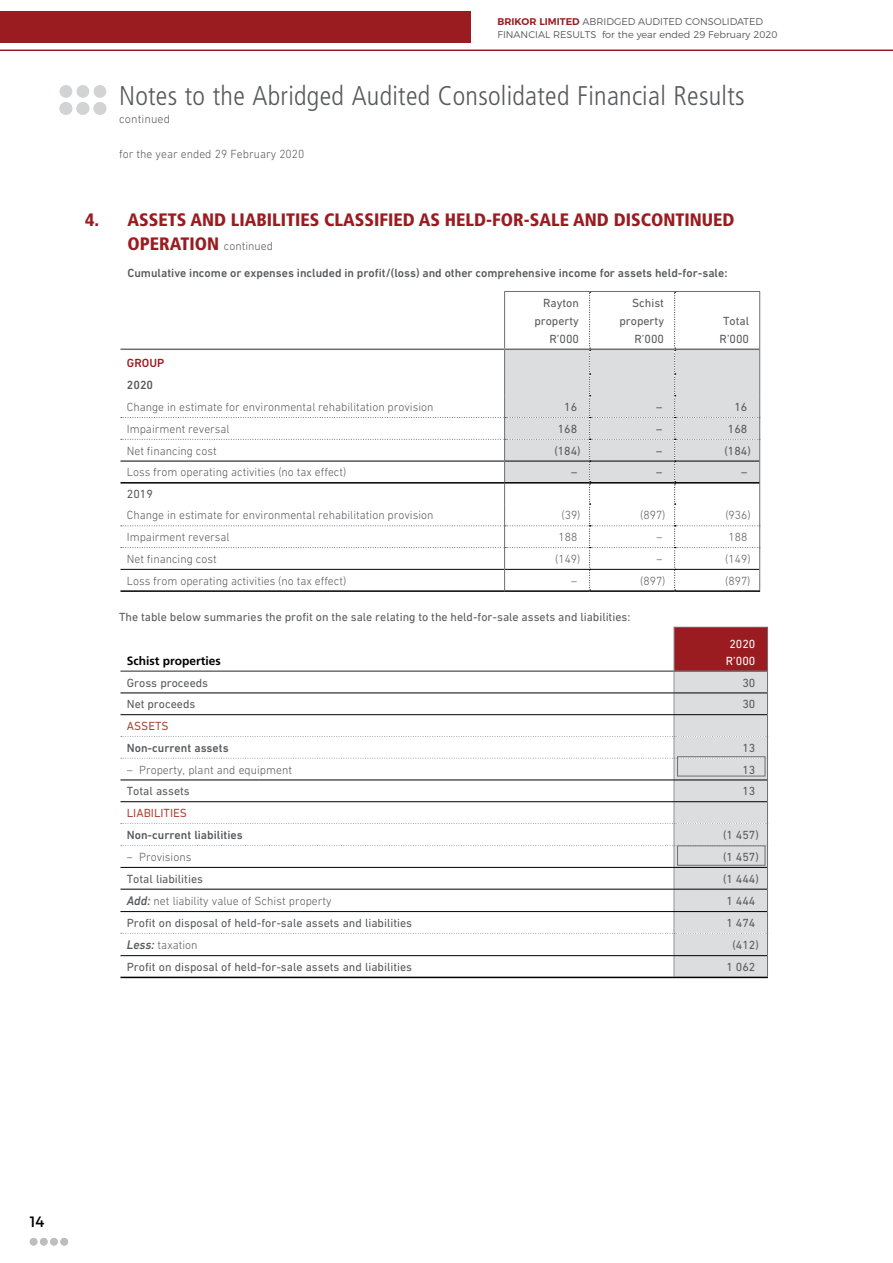
<style>
.page{position:relative;width:893px;height:1263px;background:#fff}
.page>*{position:absolute;margin:0;border:0;box-sizing:border-box;transform-origin:0 0}
.t1{font:300 condensed 27px "Frutiger";letter-spacing:.01em;color:#58595b}
.t2{font:900 condensed 18px/24px "Frutiger";color:#9b1c20}
.t3{font:15px "Montserrat";color:#000}
.t4{font:300 12px "DIN Next LT Pro";color:#58595b}
.t5{font:12px/18px "DIN Next LT Pro";color:#58595b;text-align:right}
.t6{font:500 12px "DIN Next LT Pro";color:#58595b}
.t7{font:12px "DIN Next LT Pro";color:#ab4938}
.t8{font:700 12px "Frutiger";color:#000}
.t9{font:12px/16.5px "DIN Next LT Pro";color:#fff}
.t10{font:500 12px "DIN Next LT Pro";color:#9b1c20}
.t11{font:300 9.75px/13.5px "Montserrat";color:#58595b}
.s1{font-weight:600;color:#9b1c20}
.s2{font-family:"DIN Next LT Pro";font-weight:300;font-stretch:normal;font-size:12px;color:#58595b}
.s3{font-weight:500;font-style:italic;font-size:12.75px}
</style>
<div class="page">
<div style="left:30px;top:1238px;width:7px;height:7px;background:#bcbec0;border-radius:50%"></div>
<div style="left:40px;top:1238px;width:8px;height:7px;background:#bcbec0;border-radius:50%"></div>
<div style="left:50px;top:1238px;width:8px;height:7px;background:#bcbec0;border-radius:50%"></div>
<div style="left:60px;top:1238px;width:8px;height:7px;background:#bcbec0;border-radius:50%"></div>
<div style="left:0;top:11px;width:471px;height:32px;background:#9b1c20"></div>
<hr style="left:0;top:50px;width:893px;height:1px;background:#9b1c20">
<hr style="left:120px;top:461px;width:384px;height:1px;background:#000">
<hr style="left:120px;top:569px;width:384px;height:1px;background:#000">
<hr style="left:120px;top:590px;width:385px;height:2px;background:#000">
<hr style="left:504px;top:291px;width:86px;height:1px;background:#6d6e71">
<hr style="left:590px;top:291px;width:85px;height:1px;background:#6d6e71">
<hr style="left:675px;top:291px;width:85px;height:1px;background:#6d6e71">
<svg style="left:121px;top:292px;width:639px;height:299px"></svg>
<hr style="left:120px;top:482px;width:385px;height:2px;background:#000">
<hr style="left:505px;top:482px;width:85px;height:2px;background:#000">
<hr style="left:590px;top:482px;width:85px;height:2px;background:#000">
<hr style="left:675px;top:482px;width:84px;height:2px;background:#000">
<hr style="left:505px;top:590px;width:85px;height:2px;background:#000">
<hr style="left:590px;top:590px;width:85px;height:2px;background:#000">
<hr style="left:675px;top:590px;width:85px;height:2px;background:#000">
<hr style="left:120px;top:348px;width:385px;height:2px;background:#6d6e71">
<hr style="left:505px;top:348px;width:85px;height:2px;background:#6d6e71">
<hr style="left:590px;top:348px;width:85px;height:2px;background:#6d6e71">
<hr style="left:675px;top:348px;width:84px;height:2px;background:#6d6e71">
<div style="left:674px;top:627px;width:93px;height:44px;background:#9b1c20"></div>
<hr style="left:674px;top:628px;width:1px;height:42px;background:#939598">
<hr style="left:674px;top:627px;width:94px;height:1px;background:#6d6e71">
<hr style="left:120px;top:779px;width:554px;height:1px;background:#000">
<hr style="left:120px;top:867px;width:554px;height:1px;background:#000">
<hr style="left:120px;top:955px;width:554px;height:1px;background:#000">
<hr style="left:120px;top:977px;width:554px;height:1px;background:#000">
<hr style="left:674px;top:977px;width:94px;height:1px;background:#000">
<hr style="left:120px;top:692px;width:554px;height:1px;background:#000">
<hr style="left:120px;top:911px;width:554px;height:1px;background:#000">
<hr style="left:767px;top:628px;width:1px;height:43px;background:#6d6e71">
<hr style="left:120px;top:714px;width:554px;height:1px;background:#000">
<hr style="left:120px;top:801px;width:554px;height:1px;background:#000">
<hr style="left:120px;top:889px;width:554px;height:1px;background:#000">
<hr style="left:120px;top:670px;width:554px;height:2px;background:#6d6e71">
<hr style="left:674px;top:670px;width:93px;height:2px;background:#6d6e71">
<svg style="left:121px;top:671px;width:647px;height:306px"></svg>
<div style="left:677px;top:756px;width:88px;height:20px;border:1px solid #6d6e71"></div>
<div style="left:677px;top:845px;width:88px;height:21px;border:1px solid #6d6e71"></div>
<div style="left:60px;top:102px;width:12px;height:13px;background:#d1d3d4;border-radius:50%"></div>
<div style="left:60px;top:85px;width:12px;height:13px;background:#d1d3d4;border-radius:50%"></div>
<div style="left:77px;top:102px;width:12px;height:13px;background:#d1d3d4;border-radius:50%"></div>
<div style="left:77px;top:85px;width:12px;height:13px;background:#d1d3d4;border-radius:50%"></div>
<div style="left:94px;top:102px;width:12px;height:13px;background:#d1d3d4;border-radius:50%"></div>
<div style="left:94px;top:85px;width:12px;height:13px;background:#d1d3d4;border-radius:50%"></div>
<p class="t11" style="left:497px;top:14px;width:281px"><span class="s1">BRIKOR LIMITED</span> ABRIDGED AUDITED CONSOLIDATED<br>FINANCIAL RESULTS for the year ended 29 February 2020</p>
<h1 class="t1" style="left:119px;top:81px;width:627px">Notes to the Abridged Audited Consolidated Financial Results</h1>
<p class="t4" style="left:119px;top:112px;width:53px">continued</p>
<p class="t4" style="left:119px;top:147px;width:187px">for the year ended 29 February 2020</p>
<h2 class="t2" style="left:128px;top:208px;width:608px;text-indent:-43px">4. ASSETS AND LIABILITIES CLASSIFIED AS HELD-FOR-SALE AND DISCONTINUED<br>OPERATION <span class="s2">continued</span></h2>
<p class="t6" style="left:128px;top:266px;width:601px">Cumulative income or expenses included in profit/(loss) and other comprehensive income for assets held-for-sale:</p>
<p class="t5" style="left:534px;top:294px;width:46px">Rayton property<br>R’000</p>
<p class="t5" style="left:619px;top:294px;width:46px">Schist property<br>R’000</p>
<p class="t5" style="left:720px;top:312px;width:31px;text-align:left">Total<br>R’000</p>
<p class="t10" style="left:127px;top:355px;width:39px">GROUP</p>
<p class="t6" style="left:127px;top:378px;width:28px">2020</p>
<p class="t4" style="left:127px;top:400px;width:308px">Change in estimate for environmental rehabilitation provision</p>
<p class="t5" style="left:564px;top:398px;width:15px">16</p>
<p class="t5" style="left:656px;top:398px;width:8px">–</p>
<p class="t5" style="left:734px;top:398px;width:15px">16</p>
<p class="t4" style="left:127px;top:422px;width:104px">Impairment reversal</p>
<p class="t5" style="left:558px;top:420px;width:21px">168</p>
<p class="t5" style="left:656px;top:420px;width:8px">–</p>
<p class="t5" style="left:728px;top:420px;width:21px">168</p>
<p class="t4" style="left:127px;top:444px;width:91px">Net financing cost</p>
<p class="t5" style="left:554px;top:441px;width:28px">(184)</p>
<p class="t5" style="left:656px;top:441px;width:8px">–</p>
<p class="t5" style="left:724px;top:441px;width:28px">(184)</p>
<p class="t4" style="left:127px;top:465px;width:221px">Loss from operating activities (no tax effect)</p>
<p class="t5" style="left:571px;top:463px;width:8px">–</p>
<p class="t5" style="left:656px;top:463px;width:8px">–</p>
<p class="t5" style="left:741px;top:463px;width:8px">–</p>
<p class="t5" style="left:127px;top:485px;width:28px">2019</p>
<p class="t4" style="left:127px;top:508px;width:308px">Change in estimate for environmental rehabilitation provision</p>
<p class="t4" style="left:561px;top:508px;width:21px">(39)</p>
<p class="t4" style="left:640px;top:508px;width:27px">(897)</p>
<p class="t4" style="left:725px;top:508px;width:27px">(936)</p>
<p class="t4" style="left:127px;top:530px;width:104px">Impairment reversal</p>
<p class="t4" style="left:558px;top:530px;width:20px">188</p>
<p class="t4" style="left:656px;top:530px;width:7px">–</p>
<p class="t4" style="left:729px;top:530px;width:20px">188</p>
<p class="t4" style="left:127px;top:552px;width:91px">Net financing cost</p>
<p class="t4" style="left:555px;top:552px;width:27px">(149)</p>
<p class="t4" style="left:656px;top:552px;width:7px">–</p>
<p class="t4" style="left:725px;top:552px;width:27px">(149)</p>
<p class="t4" style="left:127px;top:574px;width:221px">Loss from operating activities (no tax effect)</p>
<p class="t4" style="left:571px;top:574px;width:7px">–</p>
<p class="t4" style="left:640px;top:574px;width:27px">(897)</p>
<p class="t4" style="left:725px;top:574px;width:27px">(897)</p>
<p class="t5" style="left:119px;top:608px;width:513px">The table below summaries the profit on the sale relating to the held-for-sale assets and liabilities:</p>
<p class="t8" style="left:127px;top:653px;width:95px">Schist properties</p>
<p class="t9" style="left:726px;top:636px;width:31px">2020<br>R’000</p>
<p class="t5" style="left:127px;top:673px;width:83px">Gross proceeds</p>
<p class="t5" style="left:742px;top:673px;width:15px">30</p>
<p class="t5" style="left:127px;top:695px;width:70px">Net proceeds</p>
<p class="t5" style="left:742px;top:695px;width:15px">30</p>
<p class="t7" style="left:127px;top:719px;width:43px">ASSETS</p>
<p class="t6" style="left:127px;top:741px;width:103px">Non-current assets</p>
<p class="t5" style="left:742px;top:739px;width:15px">13</p>
<p class="t4" style="left:127px;top:763px;width:167px">– Property, plant and equipment</p>
<p class="t5" style="left:742px;top:760px;width:15px">13</p>
<p class="t5" style="left:127px;top:782px;width:64px">Total assets</p>
<p class="t5" style="left:742px;top:782px;width:15px">13</p>
<p class="t7" style="left:127px;top:806px;width:62px">LIABILITIES</p>
<p class="t6" style="left:127px;top:828px;width:117px">Non-current liabilities</p>
<p class="t5" style="left:723px;top:826px;width:37px">(1 457)</p>
<p class="t4" style="left:127px;top:850px;width:66px">– Provisions</p>
<p class="t5" style="left:723px;top:848px;width:37px">(1 457)</p>
<p class="t5" style="left:127px;top:869px;width:78px">Total liabilities</p>
<p class="t5" style="left:723px;top:869px;width:37px">(1 444)</p>
<p class="t4" style="left:127px;top:894px;width:206px"><span class="s3">Add:</span> net liability value of Schist property</p>
<p class="t5" style="left:726px;top:892px;width:30px">1 444</p>
<p class="t5" style="left:127px;top:914px;width:287px">Profit on disposal of held-for-sale assets and liabilities</p>
<p class="t5" style="left:726px;top:914px;width:30px">1 474</p>
<p class="t4" style="left:127px;top:938px;width:72px"><span class="s3">Less:</span> taxation</p>
<p class="t5" style="left:732px;top:936px;width:28px">(412)</p>
<p class="t5" style="left:127px;top:958px;width:287px">Profit on disposal of held-for-sale assets and liabilities</p>
<p class="t5" style="left:726px;top:958px;width:30px">1 062</p>
<p class="t3" style="left:30px;top:1209px;width:16px">14</p>
</div>
